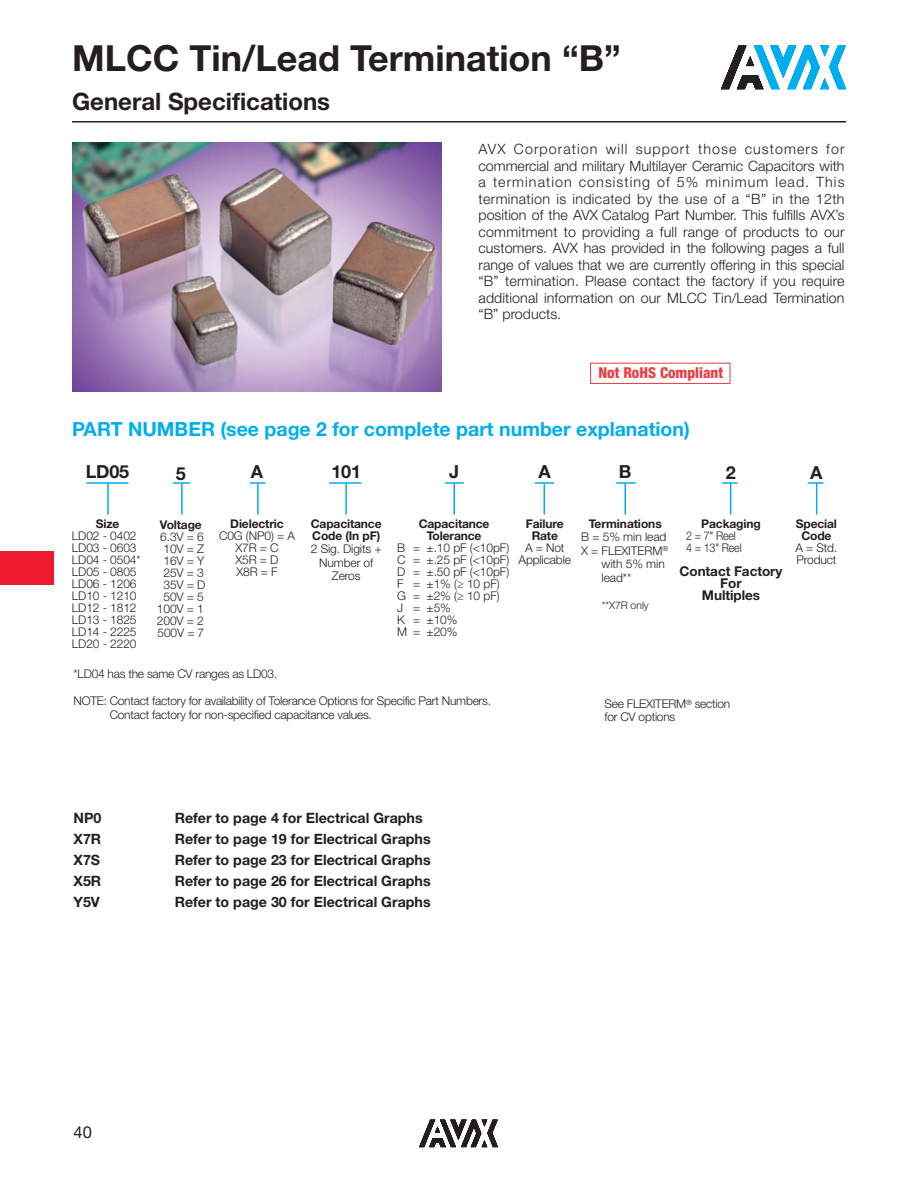
<style>
.page{position:relative;width:918px;height:1188px;background:#fff}
.page>*{position:absolute;margin:0;border:0;box-sizing:border-box;transform-origin:0 0}
.t1{font:700 36px "Helvetica Neue LT Std";color:#231f20}
.t2{font:700 24px "Helvetica Neue LT Std";color:#231f20}
.t3{font:700 19.5px "Helvetica Neue LT Std";color:#00aeef}
.t4{font:700 18px "Helvetica Neue LT Std";letter-spacing:-.01em;color:#231f20}
.t5{font:16.5px "Helvetica Neue";color:#231f20}
.t6{font:800 condensed 15px "Helvetica Neue LT Std";color:#ef3a42}
.t7{font:300 14.25px/16.5px "Helvetica Neue LT Std";letter-spacing:.005em;color:#231f20;text-align:justify}
.t8{font:700 14.25px "Helvetica Neue LT Std";color:#231f20}
.t9{font:700 13.5px/12px "Helvetica Neue LT Std";letter-spacing:-.005em;color:#231f20;text-align:center}
.t10{font:300 12px/12px "Helvetica Neue LT Std";letter-spacing:-.01em;color:#231f20}
.t11{font:700 12px/12px "Helvetica Neue LT Std";letter-spacing:-.01em;color:#231f20;text-align:center}
.t12{font:300 12px/12px "Helvetica Neue LT Std";letter-spacing:-.01em;color:#231f20;scale:.9 1}
.t13{font:300 10.5px "Helvetica Neue LT Std";letter-spacing:-.005em;color:#231f20}
</style>
<div class="page">
<div style="left:0;top:551px;width:53px;height:34px;background:#ed1b2d"></div>
<svg style="left:419px;top:1120px;width:79px;height:27px"></svg>
<svg style="left:721px;top:46px;width:125px;height:43px"></svg>
<hr style="left:72px;top:121px;width:774px;height:1px;background:#231f20">
<img style="left:72px;top:142px;width:369px;height:250px">
<hr style="left:86px;top:482px;width:43px;height:2px;background:#00aeef">
<svg style="left:173px;top:482px;width:17px;height:2px"></svg>
<svg style="left:250px;top:482px;width:16px;height:2px"></svg>
<hr style="left:329px;top:482px;width:33px;height:2px;background:#00aeef">
<svg style="left:445px;top:482px;width:19px;height:2px"></svg>
<svg style="left:535px;top:482px;width:19px;height:2px"></svg>
<hr style="left:616px;top:482px;width:20px;height:2px;background:#00aeef">
<svg style="left:722px;top:482px;width:16px;height:2px"></svg>
<svg style="left:808px;top:482px;width:15px;height:2px"></svg>
<hr style="left:107px;top:483px;width:2px;height:32px;background:#00aeef">
<hr style="left:181px;top:483px;width:2px;height:32px;background:#00aeef">
<hr style="left:257px;top:483px;width:2px;height:32px;background:#00aeef">
<hr style="left:345px;top:483px;width:2px;height:32px;background:#00aeef">
<hr style="left:454px;top:483px;width:1px;height:32px;background:#00aeef">
<hr style="left:544px;top:483px;width:1px;height:32px;background:#00aeef">
<hr style="left:625px;top:483px;width:1px;height:32px;background:#00aeef">
<hr style="left:730px;top:483px;width:1px;height:32px;background:#00aeef">
<hr style="left:816px;top:483px;width:1px;height:32px;background:#00aeef">
<div style="left:590px;top:363px;width:140px;height:21px;border:1px solid #ef3a42"></div>
<h1 class="t1" style="left:72px;top:46px;width:550px">MLCC Tin/Lead Termination “B”</h1>
<h2 class="t2" style="left:72px;top:93px;width:260px">General Specifications</h2>
<p class="t7" style="left:479px;top:142px;width:368px">AVX Corporation will support those customers for commercial and military Multilayer Ceramic Capacitors with a termination consisting of 5% minimum lead. This termination is indicated by the use of a “B” in the 12th position of the AVX Catalog Part Number. This fulfills AVX’s commitment to providing a full range of products to our customers. AVX has provided in the following pages a full range of values that we are currently offering in this special “B” termination. Please contact the factory if you require additional information on our MLCC Tin/Lead Termination “B” products.</p>
<p class="t6" style="left:598px;top:364px;width:126px">Not RoHS Compliant</p>
<h3 class="t3" style="left:72px;top:423px;width:619px">PART NUMBER (see page 2 for complete part number explanation)</h3>
<h3 class="t4" style="left:86px;top:465px;width:45px">LD05</h3>
<h3 class="t4" style="left:176px;top:467px;width:12px">5</h3>
<h3 class="t4" style="left:251px;top:465px;width:14px">A</h3>
<h3 class="t4" style="left:331px;top:465px;width:31px">101</h3>
<h3 class="t4" style="left:449px;top:465px;width:12px">J</h3>
<h3 class="t4" style="left:539px;top:465px;width:14px">A</h3>
<h3 class="t4" style="left:619px;top:465px;width:14px">B</h3>
<h3 class="t4" style="left:726px;top:466px;width:12px">2</h3>
<h3 class="t4" style="left:810px;top:466px;width:14px">A</h3>
<p class="t11" style="left:96px;top:519px;width:25px">Size</p>
<p class="t10" style="left:72px;top:531px;width:70px">LD02 - 0402<br>LD03 - 0603<br>LD04 - 0504*<br>LD05 - 0805<br>LD06 - 1206<br>LD10 - 1210<br>LD12 - 1812<br>LD13 - 1825<br>LD14 - 2225<br>LD20 - 2220</p>
<p class="t11" style="left:160px;top:520px;width:43px">Voltage</p>
<p class="t10" style="left:157px;top:532px;width:50px;text-align:center">6.3V = 6<br>10V = Z<br>16V = Y<br>25V = 3<br>35V = D<br>50V = 5<br>100V = 1<br>200V = 2<br>500V = 7</p>
<p class="t11" style="left:230px;top:519px;width:55px">Dielectric</p>
<p class="t10" style="left:219px;top:531px;width:77px;text-align:center">C0G (NP0) = A<br>X7R = C<br>X5R = D<br>X8R = F</p>
<p class="t11" style="left:311px;top:519px;width:72px;text-align:left">Capacitance<br>Code (In pF)</p>
<p class="t10" style="left:311px;top:543px;width:72px;line-height:13.5px;text-align:center">2 Sig. Digits +<br>Number of<br>Zeros</p>
<p class="t11" style="left:419px;top:519px;width:72px">Capacitance<br>Tolerance</p>
<p class="t10" style="left:397px;top:543px;width:113px">B = ±.10 pF (&lt;10pF)<br>C = ±.25 pF (&lt;10pF)<br>D = ±.50 pF (&lt;10pF)<br>F = ±1% (≥ 10 pF)<br>G = ±2% (≥ 10 pF)<br>J = ±5%<br>K = ±10%<br>M = ±20%</p>
<p class="t11" style="left:526px;top:519px;width:39px">Failure<br>Rate</p>
<p class="t10" style="left:519px;top:543px;width:54px;text-align:center">A = Not<br>Applicable</p>
<p class="t11" style="left:589px;top:519px;width:75px">Terminations</p>
<p class="t10" style="left:581px;top:532px;width:87px">B = 5% min lead</p>
<p class="t10" style="left:581px;top:546px;width:89px">X = FLEXITERM<sup>®</sup></p>
<p class="t10" style="left:602px;top:559px;width:65px">with 5% min</p>
<p class="t10" style="left:602px;top:573px;width:31px">lead**</p>
<p class="t13" style="left:602px;top:601px;width:48px">**X7R only</p>
<p class="t11" style="left:701px;top:519px;width:61px">Packaging</p>
<p class="t12" style="left:686px;top:531px;width:63px">2 = 7" Reel<br>4 = 13" Reel</p>
<p class="t9" style="left:680px;top:567px;width:104px">Contact Factory<br>For<br>Multiples</p>
<p class="t10" style="left:74px;top:669px;width:205px">*LD04 has the same CV ranges as LD03.</p>
<p class="t10" style="left:110px;top:696px;width:383px;line-height:13.5px;text-indent:-36px">NOTE: Contact factory for availability of Tolerance Options for Specific Part Numbers.<br>Contact factory for non-specified capacitance values.</p>
<p class="t10" style="left:604px;top:698px;width:127px;line-height:13.5px">See FLEXITERM<sup>®</sup> section for CV options</p>
<p class="t11" style="left:796px;top:519px;width:43px">Special<br>Code</p>
<p class="t10" style="left:795px;top:543px;width:43px">A = Std.<br>Product</p>
<p class="t8" style="left:74px;top:813px;width:29px">NP0</p>
<p class="t8" style="left:175px;top:813px;width:250px">Refer to page 4 for Electrical Graphs</p>
<p class="t8" style="left:74px;top:834px;width:29px">X7R</p>
<p class="t8" style="left:175px;top:834px;width:257px">Refer to page 19 for Electrical Graphs</p>
<p class="t8" style="left:74px;top:855px;width:28px">X7S</p>
<p class="t8" style="left:175px;top:855px;width:257px">Refer to page 23 for Electrical Graphs</p>
<p class="t8" style="left:74px;top:876px;width:29px">X5R</p>
<p class="t8" style="left:175px;top:876px;width:257px">Refer to page 26 for Electrical Graphs</p>
<p class="t8" style="left:74px;top:897px;width:28px">Y5V</p>
<p class="t8" style="left:175px;top:897px;width:257px">Refer to page 30 for Electrical Graphs</p>
<h3 class="t5" style="left:74px;top:1126px;width:20px">40</h3>
</div>
